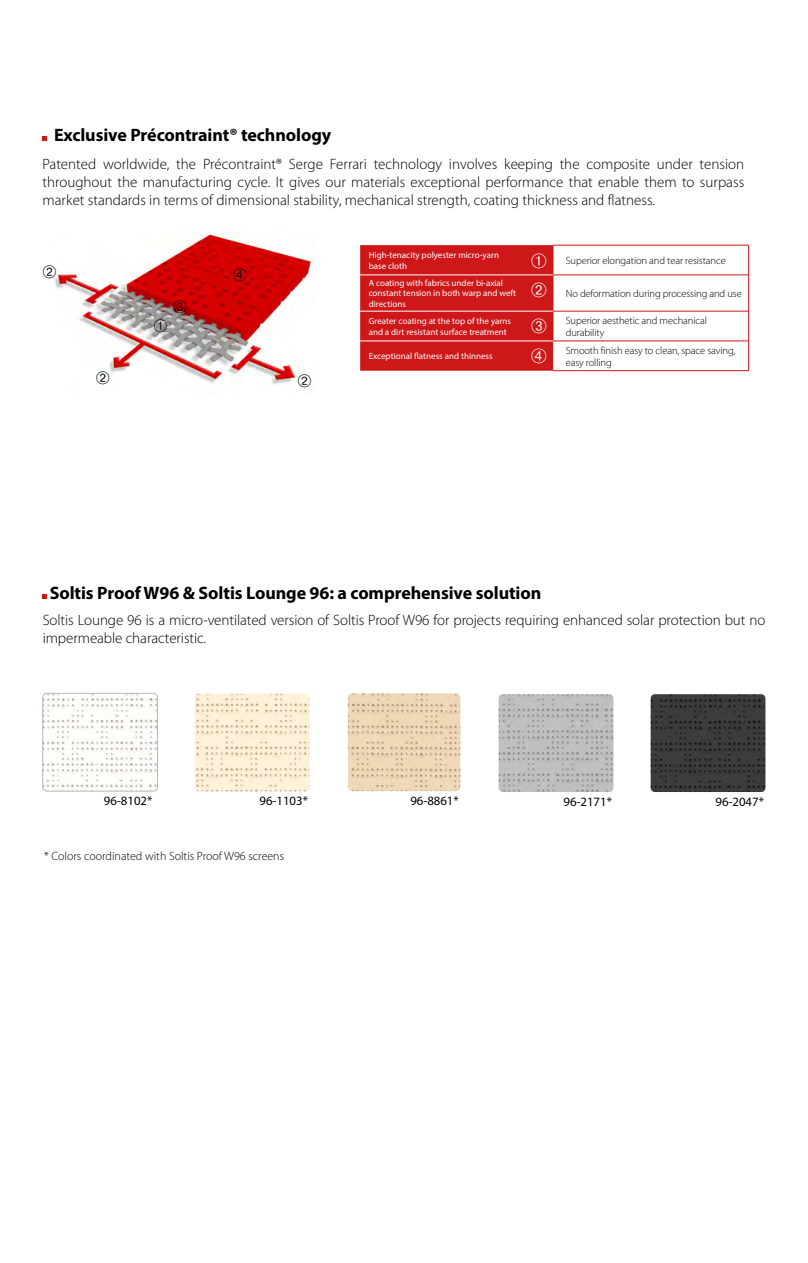
<style>
.page{position:relative;width:808px;height:1263px;background:#fff}
.page>*{position:absolute;margin:0;border:0;box-sizing:border-box;transform-origin:0 0}
.t1{font:700 18px "Myriad Pro";letter-spacing:-.005em;color:#000}
.t2{font:300 15px/18px "Myriad Pro";letter-spacing:-.005em;color:#000;text-align:justify}
.t3{font:12.75px "Myriad Pro";color:#000}
.t4{font:300 12px "Myriad Pro";color:#000}
.t5{font:300 10.5px/12px "Myriad Pro";letter-spacing:-.01em;color:#000}
.t6{font:9px/10.5px "Myriad Pro";color:#fff}
</style>
<div class="page">
<svg style="left:748px;top:342px;width:1px;height:28px"></svg>
<hr style="left:553px;top:370px;width:196px;height:1px;background:#cd1719">
<hr style="left:553px;top:275px;width:1px;height:36px;background:#cd1719">
<hr style="left:748px;top:275px;width:1px;height:36px;background:#cd1719">
<hr style="left:553px;top:245px;width:196px;height:1px;background:#cd1719">
<hr style="left:553px;top:245px;width:1px;height:30px;background:#cd1719">
<hr style="left:748px;top:245px;width:1px;height:30px;background:#cd1719">
<hr style="left:553px;top:275px;width:196px;height:1px;background:#cd1719">
<hr style="left:553px;top:311px;width:196px;height:1px;background:#cd1719">
<hr style="left:553px;top:311px;width:1px;height:30px;background:#cd1719">
<hr style="left:748px;top:311px;width:1px;height:30px;background:#cd1719">
<hr style="left:553px;top:341px;width:196px;height:1px;background:#cd1719">
<img style="left:54px;top:232px;width:259px;height:152px">
<svg style="left:43px;top:137px;width:4px;height:4px"></svg>
<svg style="left:43px;top:595px;width:4px;height:4px"></svg>
<img style="left:43px;top:693px;width:114px;height:98px">
<div style="left:43px;top:693px;width:115px;height:98px;border:1px solid #b8b9b8;border-radius:4px"></div>
<img style="left:348px;top:693px;width:112px;height:98px">
<img style="left:651px;top:694px;width:114px;height:98px">
<img style="left:499px;top:694px;width:114px;height:98px">
<img style="left:195px;top:694px;width:114px;height:97px">
<div style="left:360px;top:245px;width:193px;height:126px;background:#cd1719"></div>
<svg style="left:174px;top:301px;width:12px;height:13px"></svg>
<svg style="left:154px;top:319px;width:13px;height:13px"></svg>
<svg style="left:54px;top:265px;width:2px;height:13px"></svg>
<svg style="left:96px;top:371px;width:13px;height:13px"></svg>
<svg style="left:298px;top:374px;width:13px;height:10px"></svg>
<svg style="left:233px;top:268px;width:13px;height:13px"></svg>
<p class="t1" style="left:54px;top:123px;width:279px">Exclusive Précontraint® technology</p>
<p class="t2" style="left:43px;top:155px;width:703px">Patented worldwide, the Précontraint® Serge Ferrari technology involves keeping the composite under tension throughout the manufacturing cycle. It gives our materials exceptional performance that enable them to surpass market standards in terms of dimensional stability, mechanical strength, coating thickness and flatness.</p>
<p class="t6" style="left:369px;top:250px;width:132px">High-tenacity polyester micro-yarn base cloth</p>
<p class="t5" style="left:566px;top:255px;width:162px">Superior elongation and tear resistance</p>
<p class="t6" style="left:369px;top:277px;width:149px">A coating with fabrics under bi-axial constant tension in both warp and weft directions</p>
<p class="t5" style="left:566px;top:288px;width:178px">No deformation during processing and use</p>
<p class="t6" style="left:369px;top:316px;width:144px">Greater coating at the top of the yarns and a dirt resistant surface treatment</p>
<p class="t5" style="left:566px;top:315px;width:143px">Superior aesthetic and mechanical durability</p>
<p class="t6" style="left:369px;top:351px;width:126px">Exceptional flatness and thinness</p>
<p class="t5" style="left:531px;top:344px;width:206px;text-indent:35px">Smooth finish easy to clean, space saving,<br><sup>➃</sup> easy rolling</p>
<p class="t1" style="left:50px;top:581px;width:493px">Soltis Proof W96 &amp; Soltis Lounge 96: a comprehensive solution</p>
<p class="t2" style="left:43px;top:612px;width:724px">Soltis Lounge 96 is a micro-ventilated version of Soltis Proof W96 for projects requiring enhanced solar protection but no impermeable characteristic.</p>
<p class="t3" style="left:104px;top:793px;width:50px">96-8102*</p>
<p class="t3" style="left:410px;top:793px;width:50px">96-8861*</p>
<p class="t3" style="left:563px;top:794px;width:50px">96-2171*</p>
<p class="t3" style="left:715px;top:794px;width:50px">96-2047*</p>
<p class="t3" style="left:259px;top:793px;width:50px">96-1103*</p>
<p class="t4" style="left:44px;top:849px;width:242px">* Colors coordinated with Soltis Proof W96 screens</p>
</div>
